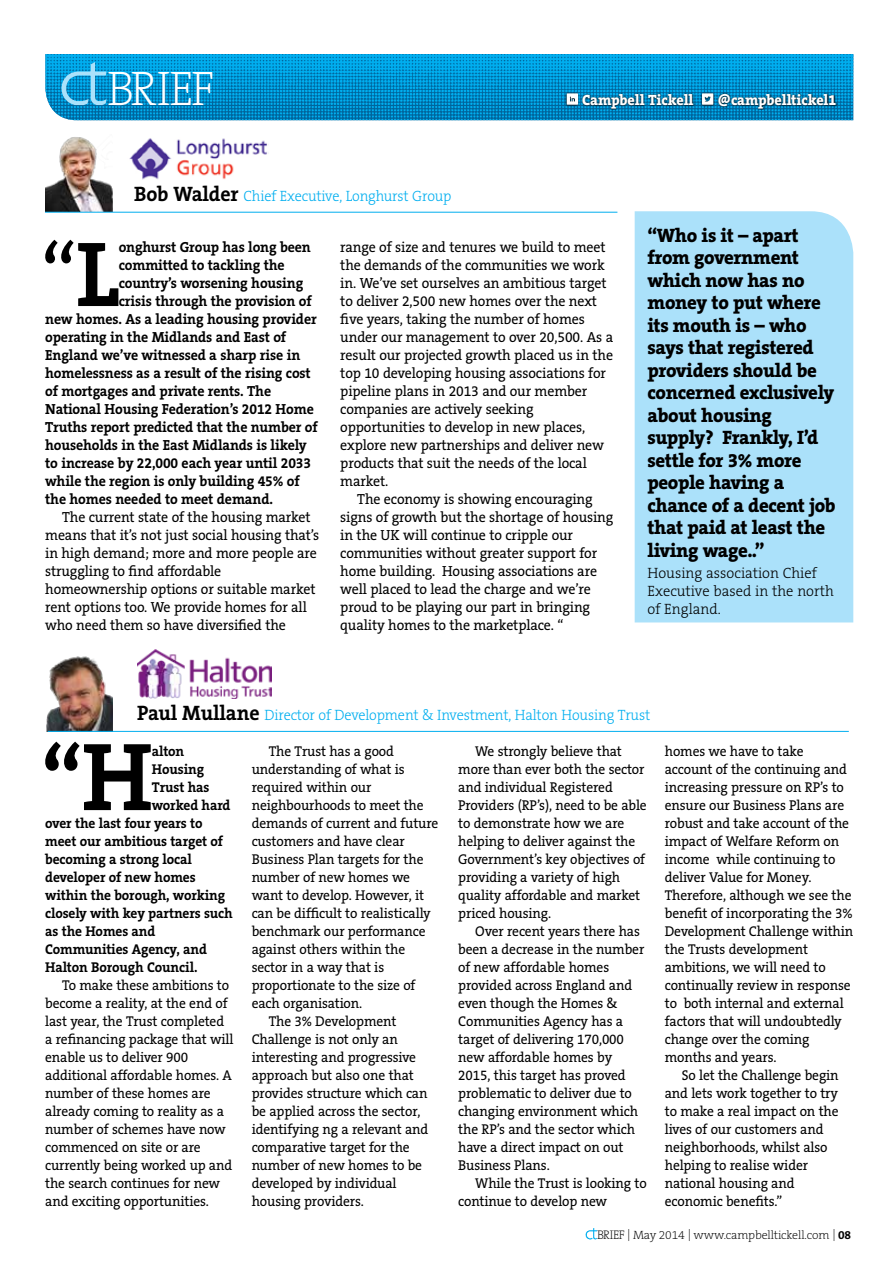
<style>
.page{position:relative;width:893px;height:1263px;background:#fff}
.page>*{position:absolute;margin:0;border:0;box-sizing:border-box;transform-origin:0 0}
.t1{font:700 90.6px "The Serif B7";color:#000;scale:.95 1}
.t2{font:88.35px "The Serif B5 Plain";color:#000;scale:.95 1}
.t3{font:200 48.9px "The Serif B2";letter-spacing:-.05em;color:#fff}
.t4{font:800 19.5px/22.5px "The Serif B8";letter-spacing:-.02em;color:#000}
.t5{font:300 15px "The Serif B3";letter-spacing:-.01em;color:#00aeef;scale:.95 1}
.t6{font:300 15px/18px "The Serif B3";color:#000}
.t7{font:800 15px "The Serif B8";letter-spacing:-.01em;color:#fff;scale:.95 1}
.t8{font:14.7px/18px "The Serif B5 Plain";letter-spacing:-.01em;color:#000;scale:.95 1}
.t9{font:700 14.7px "The Serif B7";letter-spacing:-.01em;color:#000;scale:.95 1}
.t10{font:14.25px/18px "The Serif B5 Plain";letter-spacing:-.01em;color:#000;scale:.95 1}
.t11{font:700 14.25px "The Serif B7";letter-spacing:-.01em;color:#000;scale:.95 1}
.t12{font:200 12px "The Serif B2";letter-spacing:-.01em;color:#000}
.s1{font-family:"The Serif B7";font-weight:700;font-size:21px;color:#000}
.s2{font-family:"The Serif B7";font-weight:700;font-size:93.3px}
.s3{font-size:97.5px}
.s4{font-size:12.45px}
.s5{font-family:"The Serif B7";font-weight:700}
</style>
<div class="page">
<img style="left:47px;top:656px;width:66px;height:75px">
<img style="left:45px;top:54px;width:808px;height:66px">
<img style="left:57px;top:56px;width:64px;height:54px">
<svg style="left:565px;top:91px;width:273px;height:19px;background:#00618c"></svg>
<svg style="left:567px;top:93px;width:11px;height:12px"></svg>
<svg style="left:702px;top:93px;width:11px;height:12px"></svg>
<img style="left:45px;top:137px;width:68px;height:74px">
<hr style="left:45px;top:212px;width:572px;height:1px;background:#00aeef">
<div style="left:635px;top:211px;width:218px;height:411px;background:#abe1fa"></div>
<svg style="left:586px;top:1228px;width:11px;height:11px"></svg>
<img style="left:138px;top:650px;width:133px;height:49px">
<hr style="left:48px;top:731px;width:801px;height:1px;background:#00aeef">
<img style="left:129px;top:138px;width:138px;height:42px">
<h3 class="t3" style="left:107px;top:63px;width:109px">BRIEF</h3>
<p class="t5" style="left:134px;top:188px;width:335px"><span class="s1">Bob Walder</span> Chief Executive, Longhurst Group</p>
<p class="t7" style="left:582px;top:92px;width:119px">Campbell Tickell</p>
<p class="t7" style="left:717px;top:92px;width:127px">@campbelltickel1</p>
<h2 class="t2" style="left:41px;top:230px;width:85px">“<span class="s2">L</span></h2>
<p class="t9" style="left:119px;top:239px;width:204px">onghurst Group has long been</p>
<p class="t9" style="left:119px;top:257px;width:176px">committed to tackling the</p>
<p class="t9" style="left:119px;top:275px;width:196px">country’s worsening housing</p>
<p class="t9" style="left:119px;top:293px;width:205px">crisis through the provision of</p>
<p class="t9" style="left:45px;top:311px;width:287px">new homes. As a leading housing provider</p>
<p class="t9" style="left:45px;top:329px;width:255px">operating in the Midlands and East of</p>
<p class="t9" style="left:45px;top:347px;width:270px">England we’ve witnessed a sharp rise in</p>
<p class="t9" style="left:45px;top:365px;width:281px">homelessness as a result of the rising cost</p>
<p class="t9" style="left:45px;top:383px;width:239px">of mortgages and private rents. The</p>
<p class="t9" style="left:45px;top:401px;width:284px">National Housing Federation’s 2012 Home</p>
<p class="t9" style="left:45px;top:419px;width:288px">Truths report predicted that the number of</p>
<p class="t9" style="left:45px;top:437px;width:277px">households in the East Midlands is likely</p>
<p class="t9" style="left:45px;top:455px;width:281px">to increase by 22,000 each year until 2033</p>
<p class="t9" style="left:45px;top:473px;width:269px">while the region is only building 45% of</p>
<p class="t9" style="left:45px;top:491px;width:241px">the homes needed to meet demand.</p>
<p class="t8" style="left:45px;top:508px;width:290px;text-indent:17px">The current state of the housing market means that it’s not just social housing that’s in high demand; more and more people are struggling to find affordable homeownership options or suitable market rent options too. We provide homes for all who need them so have diversified the</p>
<p class="t8" style="left:340px;top:238px;width:289px">range of size and tenures we build to meet the demands of the communities we work in. We’ve set ourselves an ambitious target to deliver 2,500 new homes over the next five years, taking the number of homes under our management to over 20,500. As a result our projected growth placed us in the top 10 developing housing associations for pipeline plans in 2013 and our member companies are actively seeking opportunities to develop in new places, explore new partnerships and deliver new products that suit the needs of the local market.</p>
<p class="t8" style="left:340px;top:490px;width:289px;text-indent:17px">The economy is showing encouraging signs of growth but the shortage of housing in the UK will continue to cripple our communities without greater support for home building. Housing associations are well placed to lead the charge and we’re proud to be playing our part in bringing quality homes to the marketplace. “</p>
<p class="t4" style="left:647px;top:224px;width:190px">“Who is it – apart from government which now has no money to put where its mouth is – who says that registered providers should be concerned exclusively about housing supply? Frankly, I’d settle for 3% more people having a chance of a decent job that paid at least the living wage..”</p>
<p class="t6" style="left:647px;top:564px;width:188px">Housing association Chief<br>Executive based in the north of England.</p>
<p class="t5" style="left:137px;top:707px;width:542px"><span class="s1">Paul Mullane</span> Director of Development &amp; Investment, Halton Housing Trust</p>
<h1 class="t1" style="left:41px;top:732px;width:119px">“<span class="s3">H</span></h1>
<p class="t11" style="left:152px;top:744px;width:36px">alton</p>
<p class="t11" style="left:152px;top:762px;width:56px">Housing</p>
<p class="t11" style="left:152px;top:780px;width:62px">Trust has</p>
<p class="t11" style="left:152px;top:798px;width:84px">worked hard</p>
<p class="t11" style="left:45px;top:816px;width:167px">over the last four years to</p>
<p class="t11" style="left:45px;top:834px;width:189px">meet our ambitious target of</p>
<p class="t11" style="left:45px;top:852px;width:156px">becoming a strong local</p>
<p class="t11" style="left:45px;top:870px;width:160px">developer of new homes</p>
<p class="t11" style="left:45px;top:888px;width:191px">within the borough, working</p>
<p class="t11" style="left:45px;top:906px;width:199px">closely with key partners such</p>
<p class="t11" style="left:45px;top:924px;width:118px">as the Homes and</p>
<p class="t11" style="left:45px;top:942px;width:172px">Communities Agency, and</p>
<p class="t11" style="left:45px;top:960px;width:162px">Halton Borough Council.</p>
<p class="t10" style="left:45px;top:977px;width:200px;text-indent:17px">To make these ambitions to become a reality, at the end of last year, the Trust completed a refinancing package that will enable us to deliver 900 additional affordable homes. A number of these homes are already coming to reality as a number of schemes have now commenced on site or are currently being worked up and the search continues for new and exciting opportunities.</p>
<p class="t10" style="left:269px;top:743px;width:133px">The Trust has a good</p>
<p class="t10" style="left:252px;top:761px;width:163px">understanding of what is</p>
<p class="t10" style="left:252px;top:779px;width:128px">required within our</p>
<p class="t10" style="left:252px;top:797px;width:183px">neighbourhoods to meet the</p>
<p class="t10" style="left:252px;top:815px;width:198px">demands of current and future</p>
<p class="t10" style="left:252px;top:833px;width:163px">customers and have clear</p>
<p class="t10" style="left:252px;top:851px;width:182px">Business Plan targets for the</p>
<p class="t10" style="left:252px;top:869px;width:168px">number of new homes we</p>
<p class="t10" style="left:252px;top:887px;width:183px">want to develop. However, it</p>
<p class="t10" style="left:252px;top:905px;width:190px">can be difficult to realistically</p>
<p class="t10" style="left:252px;top:923px;width:184px">benchmark our performance</p>
<p class="t10" style="left:252px;top:941px;width:163px">against others within the</p>
<p class="t10" style="left:252px;top:959px;width:141px">sector in a way that is</p>
<p class="t10" style="left:252px;top:977px;width:174px">proportionate to the size of</p>
<p class="t10" style="left:252px;top:995px;width:118px">each organisation.</p>
<p class="t10" style="left:269px;top:1013px;width:136px">The 3% Development</p>
<p class="t10" style="left:252px;top:1031px;width:155px">Challenge is not only an</p>
<p class="t10" style="left:252px;top:1049px;width:175px">interesting and progressive</p>
<p class="t10" style="left:252px;top:1067px;width:172px">approach but also one that</p>
<p class="t10" style="left:252px;top:1085px;width:187px">provides structure which can</p>
<p class="t10" style="left:252px;top:1103px;width:179px">be applied across the sector,</p>
<p class="t10" style="left:252px;top:1121px;width:187px">identifying ng a relevant and</p>
<p class="t10" style="left:252px;top:1139px;width:168px">comparative target for the</p>
<p class="t10" style="left:252px;top:1157px;width:181px">number of new homes to be</p>
<p class="t10" style="left:252px;top:1175px;width:154px">developed by individual</p>
<p class="t10" style="left:252px;top:1193px;width:120px">housing providers.</p>
<p class="t10" style="left:458px;top:743px;width:200px;text-indent:17px">We strongly believe that more than ever both the sector and individual Registered<br>Providers (RP’s), need to be able to demonstrate how we are helping to deliver against the<br>Government’s key objectives of providing a variety of high quality affordable and market priced housing.</p>
<p class="t10" style="left:458px;top:923px;width:197px;text-indent:17px">Over recent years there has been a decrease in the number of new affordable homes provided across England and even though the Homes &amp;<br>Communities Agency has a target of delivering 170,000 new affordable homes by<br>2015, this target has proved problematic to deliver due to changing environment which the RP’s and the sector which have a direct impact on out<br>Business Plans.</p>
<p class="t10" style="left:458px;top:1175px;width:200px;text-indent:17px">While the Trust is looking to continue to develop new</p>
<p class="t10" style="left:665px;top:743px;width:200px">homes we have to take account of the continuing and increasing pressure on RP’s to ensure our Business Plans are robust and take account of the impact of Welfare Reform on income while continuing to deliver Value for Money.<br>Therefore, although we see the benefit of incorporating the 3%<br>Development Challenge within the Trusts development ambitions, we will need to continually review in response to both internal and external factors that will undoubtedly change over the coming months and years.</p>
<p class="t10" style="left:665px;top:1067px;width:185px;text-indent:17px">So let the Challenge begin and lets work together to try to make a real impact on the lives of our customers and neighborhoods, whilst also helping to realise wider national housing and economic benefits.”</p>
<p class="t12" style="left:597px;top:1229px;width:256px"><span class="s4">BRIEF</span> | May 2014 | www.campbelltickell.com | <span class="s5">08</span></p>
</div>
